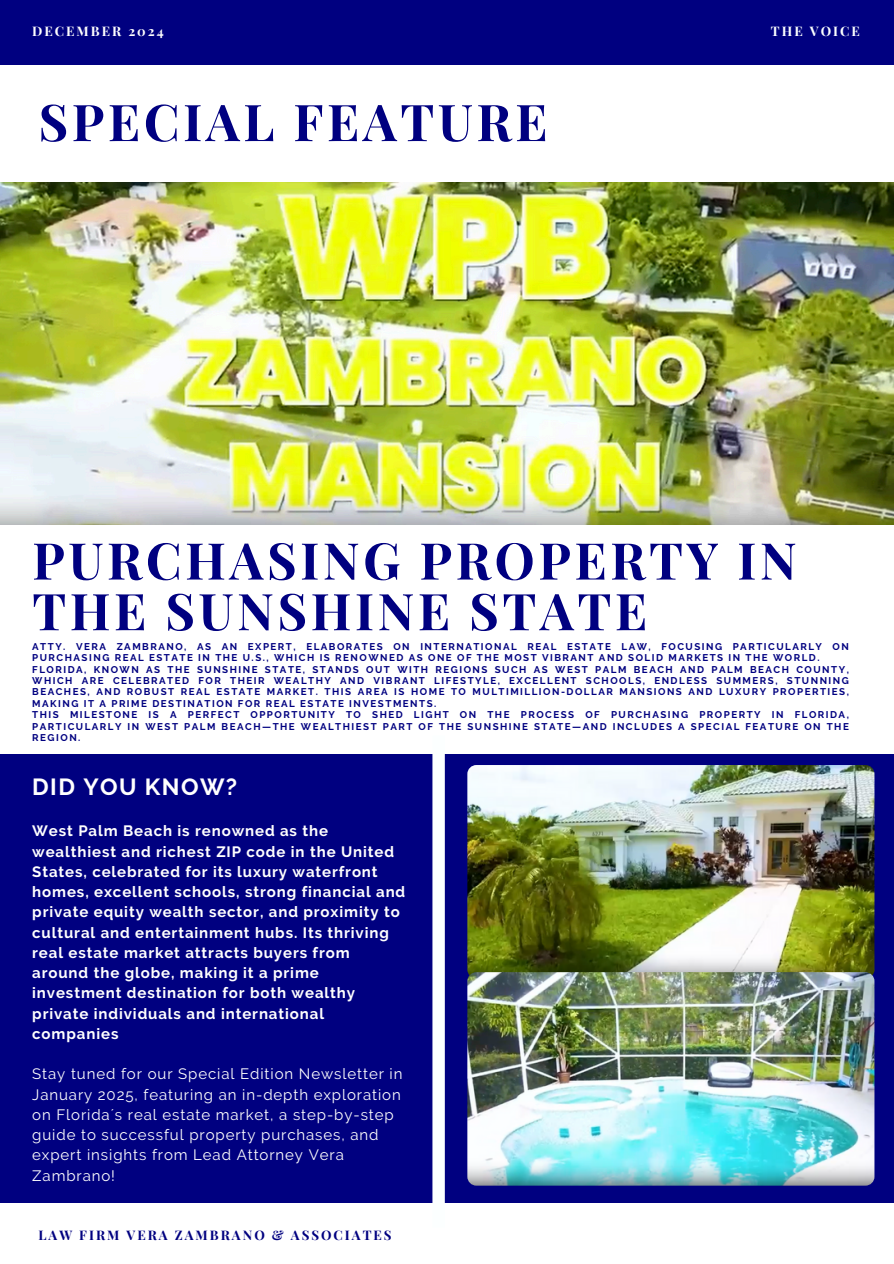
<style>
.page{position:relative;width:894px;height:1264px;background:#fff}
.page>*{position:absolute;margin:0;border:0;box-sizing:border-box;transform-origin:0 0}
.t1{font:700 50.85px/50.7px "Playfair Display";letter-spacing:.07em;color:#000080}
.t2{font:700 23.25px "Raleway";letter-spacing:.06em;color:#fff}
.t3{font:700 15px/20.2px "Raleway";letter-spacing:.06em;color:#fff}
.t4{font:15px/20.2px "Raleway";letter-spacing:.06em;color:#fff}
.t5{font:700 13.2px "Playfair Display";letter-spacing:.15em;color:#000080}
.t6{font:700 13.2px "Playfair Display";letter-spacing:.15em;color:#fff}
.t7{font:700 13.2px "Playfair Display";letter-spacing:.15em;color:#fcffff}
.t8{font:700 9.75px/11.4px "Raleway";letter-spacing:.155em;color:#000080;text-align:justify}
</style>
<div class="page">
<div style="left:0;top:0;width:893px;height:64px;background:#000080"></div>
<div style="left:0;top:754px;width:893px;height:448px;background:#000080"></div>
<div style="left:432px;top:735px;width:12px;height:492px;background:#fcffff"></div>
<img style="left:0;top:183px;width:893px;height:341px">
<img style="left:467px;top:765px;width:406px;height:213px;border-radius:9px">
<img style="left:467px;top:972px;width:406px;height:213px;border-radius:9px">
<p class="t6" style="left:32px;top:22px;width:133px">DECEMBER 2024</p>
<p class="t7" style="left:770px;top:22px;width:90px">THE VOICE</p>
<h1 class="t1" style="left:38px;top:95px;width:510px">SPECIAL FEATURE</h1>
<p class="t1" style="left:32px;top:533px;width:765px">PURCHASING PROPERTY IN<br>THE SUNSHINE STATE</p>
<h3 class="t8" style="left:32px;top:640px;width:817px">ATTY. VERA ZAMBRANO, AS AN EXPERT, ELABORATES ON INTERNATIONAL REAL ESTATE LAW, FOCUSING PARTICULARLY ON<br>PURCHASING REAL ESTATE IN THE U.S., WHICH IS RENOWNED AS ONE OF THE MOST VIBRANT AND SOLID MARKETS IN THE WORLD.</h3>
<h4 class="t8" style="left:32px;top:663px;width:817px">FLORIDA, KNOWN AS THE SUNSHINE STATE, STANDS OUT WITH REGIONS SUCH AS WEST PALM BEACH AND PALM BEACH COUNTY, WHICH ARE CELEBRATED FOR THEIR WEALTHY AND VIBRANT LIFESTYLE, EXCELLENT SCHOOLS, ENDLESS SUMMERS, STUNNING BEACHES, AND ROBUST REAL ESTATE MARKET. THIS AREA IS HOME TO MULTIMILLION-DOLLAR MANSIONS AND LUXURY PROPERTIES, MAKING IT A PRIME DESTINATION FOR REAL ESTATE INVESTMENTS.</h4>
<p class="t8" style="left:32px;top:709px;width:817px">THIS MILESTONE IS A PERFECT OPPORTUNITY TO SHED LIGHT ON THE PROCESS OF PURCHASING PROPERTY IN FLORIDA, PARTICULARLY IN WEST PALM BEACH—THE WEALTHIEST PART OF THE SUNSHINE STATE—AND INCLUDES A SPECIAL FEATURE ON THE REGION.</p>
<p class="t2" style="left:32px;top:772px;width:206px">DID YOU KNOW?</p>
<p class="t3" style="left:32px;top:820px;width:374px">West Palm Beach is renowned as the wealthiest and richest ZIP code in the United States, celebrated for its luxury waterfront homes, excellent schools, strong financial and private equity wealth sector, and proximity to cultural and entertainment hubs. Its thriving real estate market attracts buyers from around the globe, making it a prime investment destination for both wealthy private individuals and international companies</p>
<h2 class="t4" style="left:32px;top:1063px;width:371px">Stay tuned for our Special Edition Newsletter in January 2025, featuring an in-depth exploration on Florida´s real estate market, a step-by-step guide to successful property purchases, and expert insights from Lead Attorney Vera Zambrano!</h2>
<p class="t5" style="left:38px;top:1225px;width:354px">LAW FIRM VERA ZAMBRANO &amp; ASSOCIATES</p>
</div>
